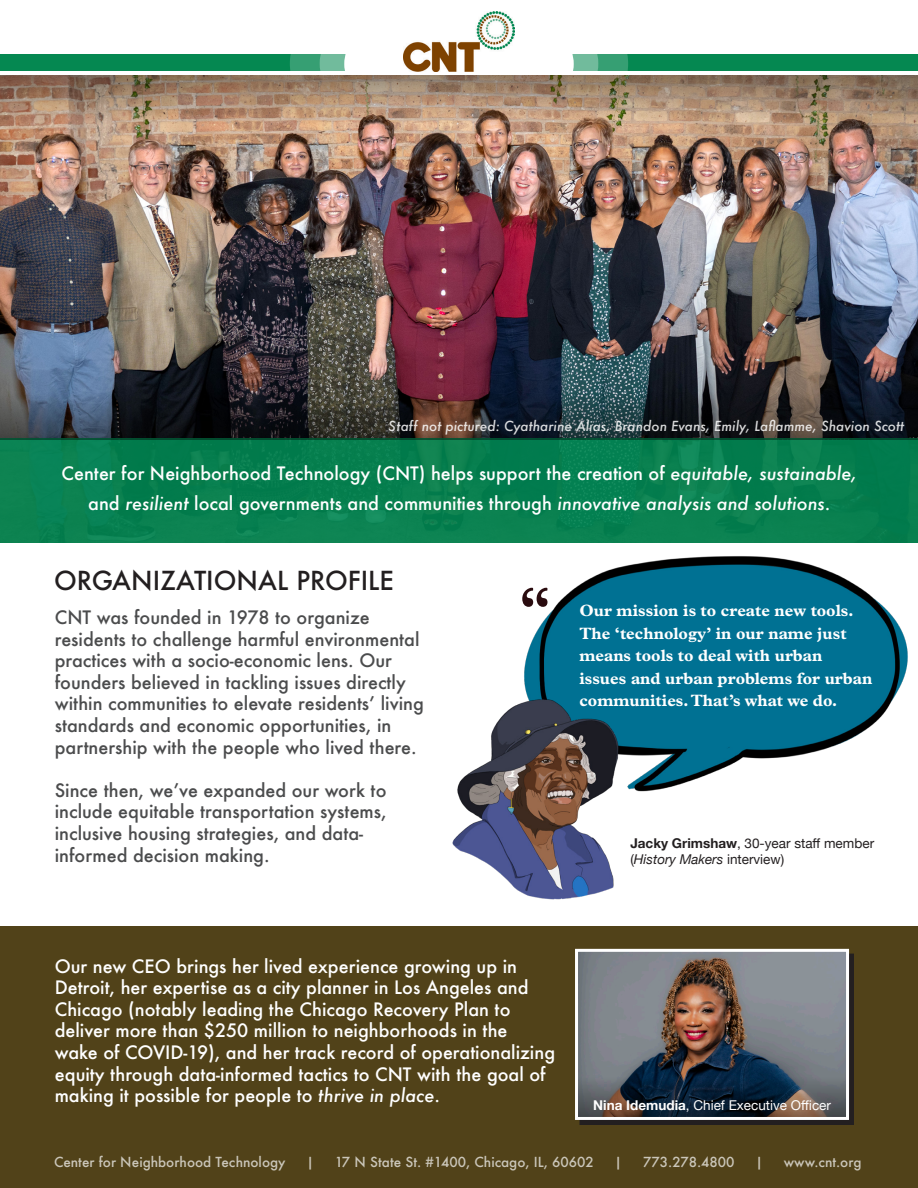
<style>
.page{position:relative;width:918px;height:1188px;background:#fff}
.page>*{position:absolute;margin:0;border:0;box-sizing:border-box;transform-origin:0 0}
.Callout_Quote{font:700 54px "Plantin MT Pro";color:#2a0c0f}
.Heading_1{font:500 25.5px "Futura";color:#231f20}
.Callout_1_reverse{font:500 18px/21.6px "Futura";color:#fff}
.Callout_1{font:500 18px/21.6px "Futura";color:#4b4c4d}
.Callout_Quote-2{font:700 16.5px/22.5px "Plantin MT Pro";color:#fff}
.t1{font:500 13.5px "Futura";color:#fff}
.t2{font:italic 500 13.5px "Futura";color:#fff}
.t3{font:13.5px/16.2px "Helvetica Neue";color:#231f20}
.t4{font:13.5px "Helvetica Neue";color:#fff}
.s1{font-style:italic}
.s2{font-weight:700}
</style>
<div class="page">
<div style="left:1px;top:927px;width:917px;height:261px;background:#514219"></div>
<div style="left:580px;top:954px;width:274px;height:171px;background:#231f20"></div>
<img style="left:579px;top:953px;width:266px;height:124px">
<div style="left:575px;top:949px;width:274px;height:171px;border:3px solid #fff"></div>
<img style="left:524px;top:556px;width:384px;height:236px">
<img style="left:438px;top:676px;width:201px;height:251px">
<svg style="left:578px;top:1077px;width:268px;height:40px;background:#303944"></svg>
<div style="left:0;top:55px;width:918px;height:16px;background:#058851"></div>
<svg style="left:290px;top:54px;width:338px;height:22px"></svg>
<svg style="left:320px;top:54px;width:278px;height:22px"></svg>
<img style="left:403px;top:11px;width:112px;height:61px">
<img style="left:0;top:124px;width:918px;height:268px">
<div style="left:0;top:438px;width:918px;height:105px;background:#088150"></div>
<svg style="left:0;top:76px;width:918px;height:48px;background:#a3866e"></svg>
<svg style="left:0;top:392px;width:918px;height:48px;background:#272c30"></svg>
<p class="t2" style="left:389px;top:416px;width:517px">Staff not pictured: Cyatharine Alias, Brandon Evans, Emily, Laflamme, Shavion Scott</p>
<p class="Callout_1_reverse" style="left:62px;top:458px;width:797px;line-height:30px;text-align:center">Center for Neighborhood Technology (CNT) helps support the creation of <span class="s1">equitable, sustainable, </span>and <span class="s1">resilient</span> local governments and communities through <span class="s1">innovative analysis and solutions</span>.</p>
<p class="Heading_1" style="left:54px;top:563px;width:342px">ORGANIZATIONAL PROFILE</p>
<p class="Callout_1" style="left:55px;top:606px;width:371px">CNT was founded in 1978 to organize residents to challenge harmful environmental practices with a socio-economic lens. Our founders believed in tackling issues directly within communities to elevate residents’ living standards and economic opportunities, in partnership with the people who lived there.</p>
<p class="Callout_1" style="left:55px;top:779px;width:333px">Since then, we’ve expanded our work to include equitable transportation systems, inclusive housing strategies, and data&shy;informed decision making.</p>
<p class="Callout_Quote" style="left:518px;top:575px;width:35px">“</p>
<p class="Callout_Quote-2" style="left:579px;top:599px;width:276px">Our mission is to create new tools.</p>
<p class="Callout_Quote-2" style="left:579px;top:622px;width:295px">The ‘technology’ in our name just means tools to deal with urban issues and urban problems for urban communities. That’s what we do.</p>
<p class="t3" style="left:630px;top:836px;width:245px"><span class="s2">Jacky Grimshaw</span>, 30-year staff member (<span class="s1">History Makers</span> interview)</p>
<p class="Callout_1_reverse" style="left:55px;top:955px;width:502px">Our new CEO brings her lived experience growing up in Detroit, her expertise as a city planner in Los Angeles and Chicago (notably leading the Chicago Recovery Plan to deliver more than $250 million to neighborhoods in the<br>wake of COVID-19), and her track record of operationalizing equity through data-informed tactics to CNT with the goal of making it possible for people to <span class="s1">thrive in place</span>.</p>
<p class="t4" style="left:593px;top:1095px;width:239px"><span class="s2">Nina Idemudia</span>, Chief Executive Officer</p>
<p class="t1" style="left:54px;top:1152px;width:233px">Center for Neighborhood Technology</p>
<p class="t1" style="left:306px;top:1152px;width:9px">|</p>
<p class="t1" style="left:335px;top:1152px;width:260px">17 N State St. #1400, Chicago, IL, 60602</p>
<p class="t1" style="left:615px;top:1152px;width:9px">|</p>
<p class="t1" style="left:643px;top:1152px;width:93px">773.278.4800</p>
<p class="t1" style="left:755px;top:1152px;width:9px">|</p>
<p class="t1" style="left:784px;top:1152px;width:79px">www.cnt.org</p>
</div>
